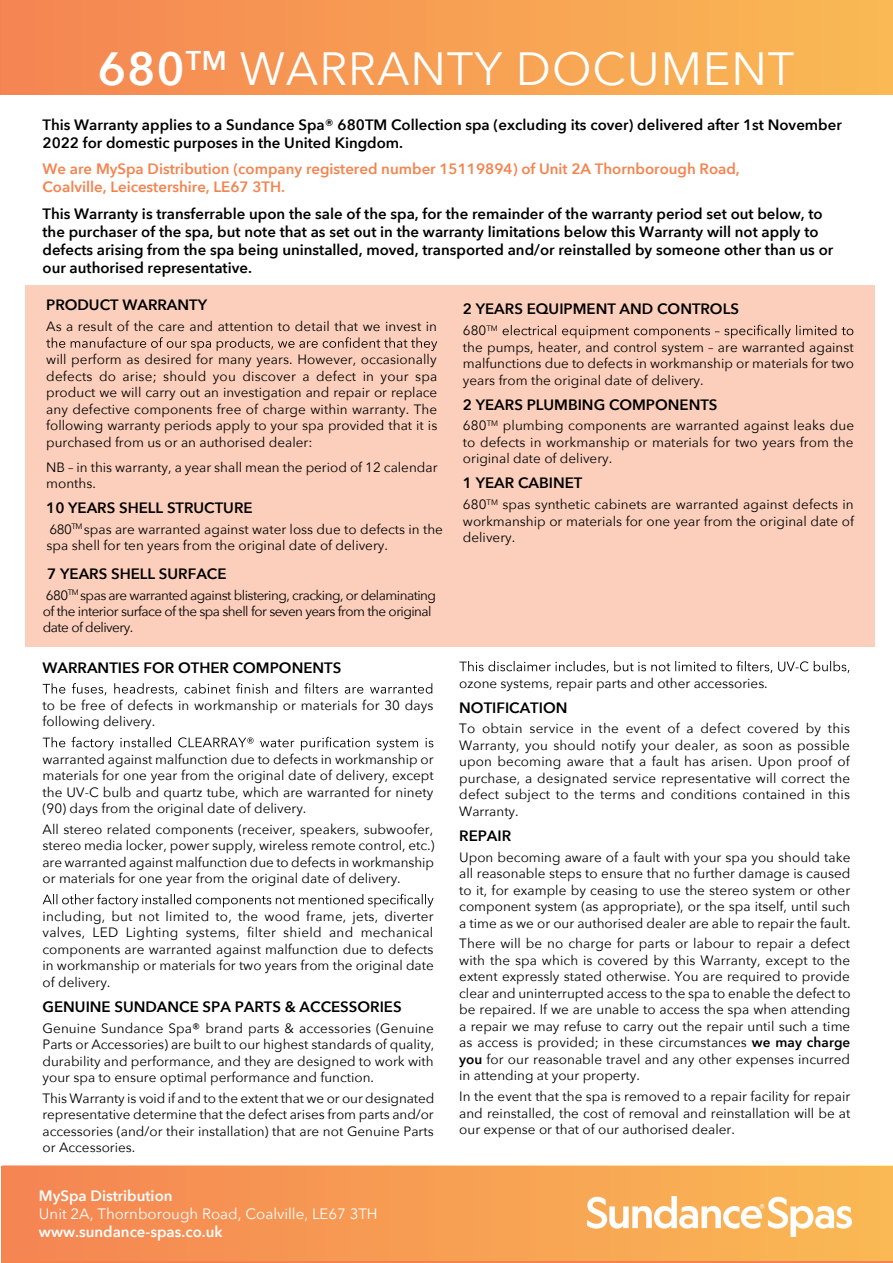
<style>
.page{position:relative;width:893px;height:1263px;background:#fff}
.page>*{position:absolute;margin:0;border:0;box-sizing:border-box;transform-origin:0 0}
.t1{font:46.5px "Avenir Next";letter-spacing:.02em;color:#fff}
.t2{font:600 15px/18px "Avenir Next";color:#000}
.t3{font:600 15px/18px "Avenir Next";color:#f5834e}
.t4{font:15px "Avenir Next";color:#fff}
.t5{font:600 15px "Avenir Next";color:#fff}
.t6{font:13.5px/16.5px "Avenir Next";color:#000;text-align:justify}
.t7{font:13.5px/16.2px "Avenir Next";letter-spacing:-.04em;color:#000}
.s1{font-weight:600}
</style>
<div class="page">
<svg style="left:43px;top:683px;width:389px;height:12px"></svg>
<svg style="left:43px;top:737px;width:390px;height:13px"></svg>
<svg style="left:43px;top:894px;width:391px;height:13px"></svg>
<svg style="left:459px;top:661px;width:390px;height:12px"></svg>
<div style="left:25px;top:285px;width:849px;height:361px;background:#fbcfbb"></div>
<svg style="left:46px;top:337px;width:391px;height:14px"></svg>
<svg style="left:503px;top:325px;width:350px;height:13px"></svg>
<div style="left:1px;top:1166px;width:892px;height:97px;background:linear-gradient(to right,#f58453,#fab954)"></div>
<div style="left:3px;top:1166px;width:890px;height:94px;background:linear-gradient(to right,#f58553,#fab954)"></div>
<img style="left:587px;top:1196px;width:265px;height:40px">
<div style="left:1px;top:0;width:892px;height:95px;background:linear-gradient(to right,#f58553,#fab954)"></div>
<h1 class="t1" style="left:98px;top:30px;width:698px"><span class="s1">680</span><sup>TM</sup> WARRANTY DOCUMENT</h1>
<p class="t2" style="left:43px;top:115px;width:801px">This Warranty applies to a Sundance Spa® 680TM Collection spa (excluding its cover) delivered after 1st November<br>2022 for domestic purposes in the United Kingdom.</p>
<p class="t3" style="left:43px;top:160px;width:699px">We are MySpa Distribution (company registered number 15119894) of Unit 2A Thornborough Road,<br>Coalville, Leicestershire, LE67 3TH.</p>
<p class="t2" style="left:43px;top:204px;width:792px">This Warranty is transferrable upon the sale of the spa, for the remainder of the warranty period set out below, to the purchaser of the spa, but note that as set out in the warranty limitations below this Warranty will not apply to defects arising from the spa being uninstalled, moved, transported and/or reinstalled by someone other than us or our authorised representative.</p>
<p class="t2" style="left:46px;top:296px;width:162px">PRODUCT WARRANTY</p>
<p class="t6" style="left:46px;top:318px;width:392px">As a result of the care and attention to detail that we invest in</p>
<p class="t6" style="left:46px;top:351px;width:393px">will perform as desired for many years. However, occasionally defects do arise; should you discover a defect in your spa product we will carry out an investigation and repair or replace any defective components free of charge within warranty. The following warranty periods apply to your spa provided that it is purchased from us or an authorised dealer:</p>
<p class="t6" style="left:46px;top:458px;width:393px">NB – in this warranty, a year shall mean the period of 12 calendar months.</p>
<p class="t2" style="left:46px;top:499px;width:208px">10 YEARS SHELL STRUCTURE</p>
<p class="t6" style="left:47px;top:520px;width:398px">680<sup>TM</sup> spas are warranted against water loss due to defects in the spa shell for ten years from the original date of delivery.</p>
<p class="t2" style="left:47px;top:564px;width:181px">7 YEARS SHELL SURFACE</p>
<p class="t7" style="left:43px;top:586px;width:395px">680<sup>TM</sup> spas are warranted against blistering, cracking, or delaminating of the interior surface of the spa shell for seven years from the original date of delivery.</p>
<p class="t2" style="left:463px;top:300px;width:278px">2 YEARS EQUIPMENT AND CONTROLS</p>
<p class="t6" style="left:463px;top:322px;width:393px;text-align:left">680<sup>TM<br></sup>the pumps, heater, and control system – are warranted against malfunctions due to defects in workmanship or materials for two years from the original date of delivery.</p>
<p class="t2" style="left:463px;top:395px;width:256px">2 YEARS PLUMBING COMPONENTS</p>
<p class="t6" style="left:463px;top:417px;width:393px">680<sup>TM</sup> plumbing components are warranted against leaks due to defects in workmanship or materials for two years from the original date of delivery.</p>
<p class="t2" style="left:463px;top:474px;width:121px">1 YEAR CABINET</p>
<p class="t6" style="left:463px;top:496px;width:393px">680<sup>TM</sup> spas synthetic cabinets are warranted against defects in workmanship or materials for one year from the original date of delivery.</p>
<p class="t2" style="left:43px;top:658px;width:300px">WARRANTIES FOR OTHER COMPONENTS</p>
<p class="t6" style="left:43px;top:696px;width:393px">to be free of defects in workmanship or materials for 30 days following delivery.</p>
<p class="t6" style="left:43px;top:750px;width:393px">warranted against malfunction due to defects in workmanship or materials for one year from the original date of delivery, except the UV-C bulb and quartz tube, which are warranted for ninety (90) days from the original date of delivery.</p>
<p class="t6" style="left:43px;top:820px;width:394px">All stereo related components (receiver, speakers, subwoofer, stereo media locker, power supply, wireless remote control, etc.) are warranted against malfunction due to defects in workmanship or materials for one year from the original date of delivery.</p>
<p class="t6" style="left:43px;top:907px;width:393px">including, but not limited to, the wood frame, jets, diverter valves, LED Lighting systems, filter shield and mechanical components are warranted against malfunction due to defects in workmanship or materials for two years from the original date of delivery.</p>
<p class="t2" style="left:43px;top:997px;width:361px">GENUINE SUNDANCE SPA PARTS &amp; ACCESSORIES</p>
<p class="t6" style="left:43px;top:1019px;width:393px">Genuine Sundance Spa® brand parts &amp; accessories (Genuine Parts or Accessories) are built to our highest standards of quality, durability and performance, and they are designed to work with your spa to ensure optimal performance and function.</p>
<p class="t6" style="left:43px;top:1089px;width:393px">This Warranty is void if and to the extent that we or our designated representative determine that the defect arises from parts and/or accessories (and/or their installation) that are not Genuine Parts or Accessories.</p>
<p class="t5" style="left:39px;top:1182px;width:135px">MySpa Distribution</p>
<p class="t4" style="left:39px;top:1201px;width:340px">Unit 2A, Thornborough Road, Coalville, LE67 3TH</p>
<p class="t5" style="left:39px;top:1218px;width:185px">www.sundance-spas.co.uk</p>
<p class="t6" style="left:459px;top:674px;width:310px">ozone systems, repair parts and other accessories.</p>
<p class="t2" style="left:459px;top:698px;width:110px">NOTIFICATION</p>
<p class="t6" style="left:459px;top:720px;width:392px">To obtain service in the event of a defect covered by this Warranty, you should notify your dealer, as soon as possible upon becoming aware that a fault has arisen. Upon proof of purchase, a designated service representative will correct the defect subject to the terms and conditions contained in this Warranty.</p>
<p class="t2" style="left:459px;top:826px;width:53px">REPAIR</p>
<p class="t6" style="left:459px;top:848px;width:393px">Upon becoming aware of a fault with your spa you should take all reasonable steps to ensure that no further damage is caused to it, for example by ceasing to use the stereo system or other component system (as appropriate), or the spa itself, until such a time as we or our authorised dealer are able to repair the fault.</p>
<p class="t6" style="left:459px;top:935px;width:393px">There will be no charge for parts or labour to repair a defect with the spa which is covered by this Warranty, except to the extent expressly stated otherwise. You are required to provide clear and uninterrupted access to the spa to enable the defect to be repaired. If we are unable to access the spa when attending a repair we may refuse to carry out the repair until such a time as access is provided; in these circumstances <span class="s1">we may charge you</span> for our reasonable travel and any other expenses incurred in attending at your property.</p>
<p class="t6" style="left:459px;top:1088px;width:393px">In the event that the spa is removed to a repair facility for repair and reinstalled, the cost of removal and reinstallation will be at our expense or that of our authorised dealer.</p>
</div>
